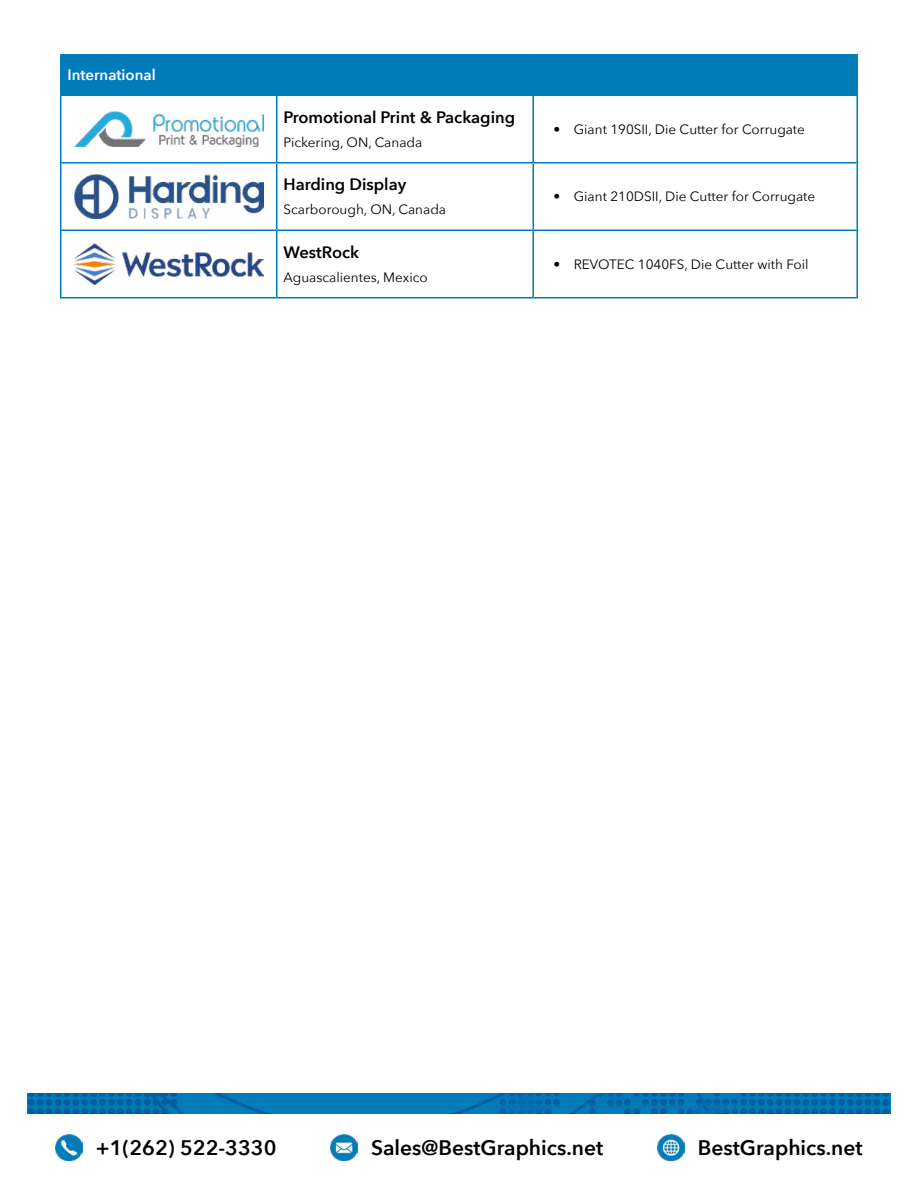
<style>
.page{position:relative;width:918px;height:1188px;background:#fff}
.page>*{position:absolute;margin:0;border:0;box-sizing:border-box;transform-origin:0 0}
.t1{font:600 21px "Avenir Next";color:#000}
.t2{font:600 16.5px "Avenir Next";color:#000}
.t3{font:600 15px "Avenir Next";color:#fff}
.t4{font:13.5px "Avenir Next";color:#000}
</style>
<div class="page">
<div style="left:62px;top:56px;width:794px;height:38px;background:#007cba"></div>
<hr style="left:60px;top:56px;width:2px;height:38px;background:#007cba">
<hr style="left:60px;top:96px;width:2px;height:66px;background:#007cba">
<hr style="left:60px;top:164px;width:2px;height:66px;background:#007cba">
<hr style="left:60px;top:231px;width:2px;height:66px;background:#007cba">
<hr style="left:60px;top:54px;width:217px;height:2px;background:#007cba">
<hr style="left:60px;top:94px;width:217px;height:2px;background:#007cba">
<hr style="left:60px;top:162px;width:217px;height:2px;background:#007cba">
<hr style="left:60px;top:230px;width:217px;height:1px;background:#007cba">
<hr style="left:60px;top:297px;width:217px;height:1px;background:#007cba">
<hr style="left:276px;top:56px;width:2px;height:38px;background:#007cba">
<hr style="left:276px;top:96px;width:2px;height:66px;background:#007cba">
<hr style="left:276px;top:164px;width:2px;height:66px;background:#007cba">
<hr style="left:276px;top:231px;width:2px;height:66px;background:#007cba">
<hr style="left:277px;top:94px;width:256px;height:2px;background:#007cba">
<hr style="left:277px;top:162px;width:256px;height:2px;background:#007cba">
<hr style="left:277px;top:230px;width:256px;height:1px;background:#007cba">
<hr style="left:277px;top:297px;width:256px;height:1px;background:#007cba">
<hr style="left:532px;top:56px;width:2px;height:38px;background:#007cba">
<hr style="left:532px;top:96px;width:2px;height:66px;background:#007cba">
<hr style="left:532px;top:164px;width:2px;height:66px;background:#007cba">
<hr style="left:532px;top:231px;width:2px;height:66px;background:#007cba">
<hr style="left:856px;top:56px;width:2px;height:38px;background:#007cba">
<hr style="left:856px;top:96px;width:2px;height:66px;background:#007cba">
<hr style="left:856px;top:164px;width:2px;height:66px;background:#007cba">
<hr style="left:856px;top:231px;width:2px;height:66px;background:#007cba">
<hr style="left:533px;top:94px;width:325px;height:2px;background:#007cba">
<hr style="left:533px;top:162px;width:325px;height:2px;background:#007cba">
<hr style="left:533px;top:230px;width:325px;height:1px;background:#007cba">
<hr style="left:533px;top:297px;width:325px;height:1px;background:#007cba">
<hr style="left:277px;top:54px;width:256px;height:2px;background:#007cba">
<hr style="left:533px;top:54px;width:325px;height:2px;background:#007cba">
<img style="left:74px;top:112px;width:189px;height:34px">
<img style="left:74px;top:174px;width:189px;height:45px">
<img style="left:74px;top:243px;width:189px;height:42px">
<img style="left:55px;top:1134px;width:27px;height:27px">
<img style="left:331px;top:1134px;width:27px;height:27px">
<img style="left:657px;top:1134px;width:27px;height:27px">
<img style="left:27px;top:1094px;width:864px;height:20px">
<p class="t3" style="left:68px;top:62px;width:90px">International</p>
<p class="t2" style="left:284px;top:103px;width:233px">Promotional Print &amp; Packaging</p>
<p class="t4" style="left:284px;top:131px;width:140px">Pickering, ON, Canada</p>
<p class="t2" style="left:284px;top:170px;width:124px">Harding Display</p>
<p class="t4" style="left:284px;top:198px;width:164px">Scarborough, ON, Canada</p>
<p class="t2" style="left:284px;top:238px;width:77px">WestRock</p>
<p class="t4" style="left:284px;top:266px;width:146px">Aguascalientes, Mexico</p>
<p class="t4" style="left:554px;top:118px;width:253px">• Giant 190SII, Die Cutter for Corrugate</p>
<p class="t4" style="left:554px;top:185px;width:263px">• Giant 210DSII, Die Cutter for Corrugate</p>
<p class="t4" style="left:554px;top:253px;width:256px">• REVOTEC 1040FS, Die Cutter with Foil</p>
<h1 class="t1" style="left:96px;top:1130px;width:182px">+1(262) 522-3330</h1>
<h1 class="t1" style="left:371px;top:1130px;width:234px">Sales@BestGraphics.net</h1>
<h1 class="t1" style="left:698px;top:1130px;width:166px">BestGraphics.net</h1>
</div>
